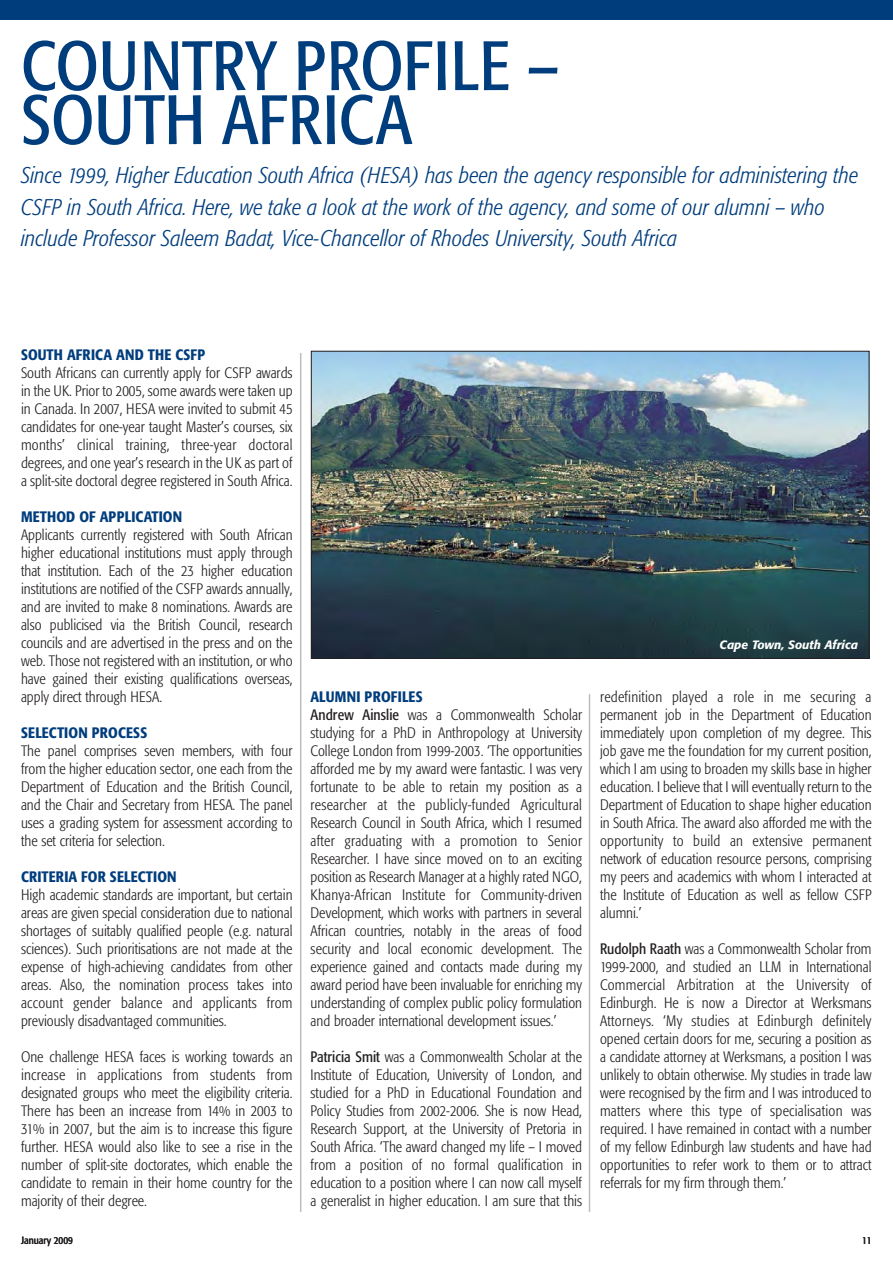
<style>
.page{position:relative;width:893px;height:1263px;background:#fff}
.page>*{position:absolute;margin:0;border:0;box-sizing:border-box;transform-origin:0 0}
.t1{font:condensed 69px/54px "Formata";color:#003d7d}
.t2{font:italic 300 condensed 22.5px/31.5px "Formata";color:#003d7d}
.t3{font:300 condensed 15px/18px "Formata";color:#231f20;text-align:justify}
.t4{font:500 condensed 15px "Formata";letter-spacing:.01em;color:#003d7d}
.t5{font:italic 500 12px "Formata";color:#fff}
.t6{font:condensed 10.5px "Formata";color:#231f20}
.s1{font-weight:500;color:#003d7d}
.s2{font-weight:400}
</style>
<div class="page">
<div style="left:1px;top:0;width:892px;height:19px;background:#003d7d"></div>
<div style="left:0;top:0;width:13px;height:19px;background:#003d7d"></div>
<img style="left:313px;top:353px;width:554px;height:304px">
<div style="left:311px;top:351px;width:558px;height:308px;border:1px solid #231f20"></div>
<hr style="left:300px;top:353px;width:1px;height:859px;background:#bbbdbf">
<hr style="left:589px;top:694px;width:1px;height:518px;background:#bbbdbf">
<h1 class="t1" style="left:21px;top:44px;width:539px">COUNTRY PROFILE –<br>SOUTH AFRICA</h1>
<p class="t2" style="left:21px;top:161px;width:839px">Since 1999, Higher Education South Africa (HESA) has been the agency responsible for administering the<br>CSFP in South Africa. Here, we take a look at the work of the agency, and some of our alumni – who include Professor Saleem Badat, Vice-Chancellor of Rhodes University, South Africa</p>
<p class="t4" style="left:21px;top:349px;width:186px">SOUTH AFRICA AND THE CSFP</p>
<p class="t3" style="left:21px;top:365px;width:273px">South Africans can currently apply for CSFP awards in the UK. Prior to 2005, some awards were taken up in Canada. In 2007, HESA were invited to submit 45 candidates for one-year taught Master’s courses, six months’ clinical training, three-year doctoral degrees, and one year’s research in the UK as part of a split-site doctoral degree registered in South Africa.</p>
<p class="t4" style="left:21px;top:511px;width:163px">METHOD OF APPLICATION</p>
<p class="t3" style="left:21px;top:527px;width:273px">Applicants currently registered with South African higher educational institutions must apply through that institution. Each of the 23 higher education institutions are notified of the CSFP awards annually, and are invited to make 8 nominations. Awards are also publicised via the British Council, research councils and are advertised in the press and on the web. Those not registered with an institution, or who have gained their existing qualifications overseas, apply direct through HESA.</p>
<p class="t4" style="left:21px;top:727px;width:128px">SELECTION PROCESS</p>
<p class="t3" style="left:21px;top:743px;width:273px">The panel comprises seven members, with four from the higher education sector, one each from the Department of Education and the British Council, and the Chair and Secretary from HESA. The panel uses a grading system for assessment according to the set criteria for selection.</p>
<p class="t4" style="left:21px;top:871px;width:157px">CRITERIA FOR SELECTION</p>
<p class="t3" style="left:21px;top:887px;width:273px">High academic standards are important, but certain areas are given special consideration due to national shortages of suitably qualified people (e.g. natural sciences). Such prioritisations are not made at the expense of high-achieving candidates from other areas. Also, the nomination process takes into account gender balance and applicants from previously disadvantaged communities.</p>
<p class="t3" style="left:21px;top:1049px;width:273px">One challenge HESA faces is working towards an increase in applications from students from designated groups who meet the eligibility criteria.<br>There has been an increase from 14% in 2003 to 31% in 2007, but the aim is to increase this figure further. HESA would also like to see a rise in the number of split-site doctorates, which enable the candidate to remain in their home country for the majority of their degree.</p>
<p class="t3" style="left:311px;top:689px;width:273px;text-align:left"><span class="s1">ALUMNI PROFILES<br></span><span class="s2">Andrew Ainslie</span> was a Commonwealth Scholar studying for a PhD in Anthropology at University College London from 1999-2003. ‘The opportunities afforded me by my award were fantastic. I was very fortunate to be able to retain my position as a researcher at the publicly-funded Agricultural Research Council in South Africa, which I resumed after graduating with a promotion to Senior Researcher. I have since moved on to an exciting position as Research Manager at a highly rated NGO, Khanya-African Institute for Community-driven Development, which works with partners in several African countries, notably in the areas of food security and local economic development. The experience gained and contacts made during my award period have been invaluable for enriching my understanding of complex public policy formulation and broader international development issues.’</p>
<p class="t3" style="left:311px;top:1049px;width:273px"><span class="s2">Patricia Smit</span> was a Commonwealth Scholar at the Institute of Education, University of London, and studied for a PhD in Educational Foundation and Policy Studies from 2002-2006. She is now Head, Research Support, at the University of Pretoria in South Africa. ‘The award changed my life – I moved from a position of no formal qualification in education to a position where I can now call myself a generalist in higher education. I am sure that this</p>
<p class="t5" style="left:719px;top:639px;width:140px">Cape Town, South Africa</p>
<p class="t3" style="left:600px;top:689px;width:273px">redefinition played a role in me securing a permanent job in the Department of Education immediately upon completion of my degree. This job gave me the foundation for my current position, which I am using to broaden my skills base in higher education. I believe that I will eventually return to the Department of Education to shape higher education in South Africa. The award also afforded me with the opportunity to build an extensive permanent network of education resource persons, comprising my peers and academics with whom I interacted at the Institute of Education as well as fellow CSFP alumni.’</p>
<p class="t3" style="left:600px;top:941px;width:273px"><span class="s2">Rudolph Raath</span> was a Commonwealth Scholar from 1999-2000, and studied an LLM in International Commercial Arbitration at the University of Edinburgh. He is now a Director at Werksmans Attorneys. ‘My studies at Edinburgh definitely opened certain doors for me, securing a position as a candidate attorney at Werksmans, a position I was unlikely to obtain otherwise. My studies in trade law were recognised by the firm and I was introduced to matters where this type of specialisation was required. I have remained in contact with a number of my fellow Edinburgh law students and have had opportunities to refer work to them or to attract referrals for my firm through them.’</p>
<p class="t6" style="left:21px;top:1236px;width:53px">January 2009</p>
<p class="t6" style="left:862px;top:1236px;width:11px">11</p>
</div>
